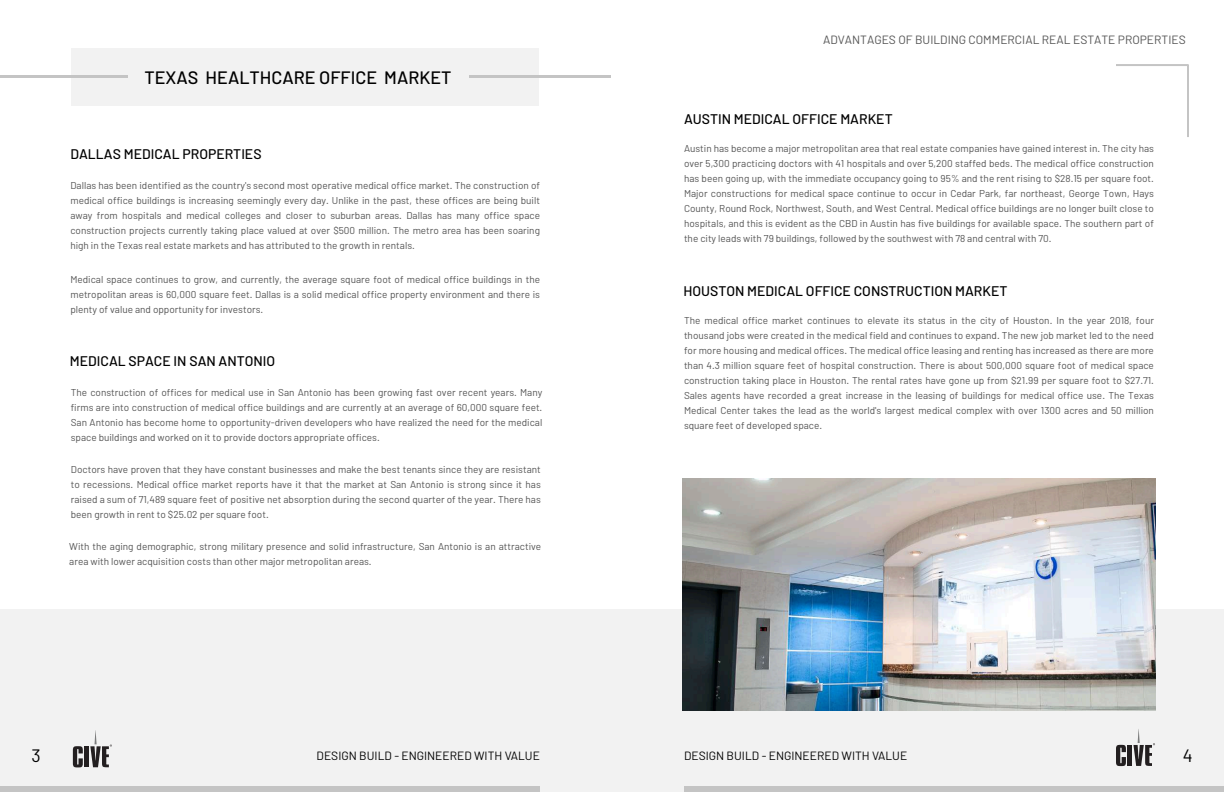
<style>
.page{position:relative;width:1224px;height:792px;background:#fff}
.page>*{position:absolute;margin:0;border:0;box-sizing:border-box;transform-origin:0 0}
.t1{font:500 18px "Barlow";color:#000}
.t2{font:18px "Barlow";color:#000}
.t3{font:500 14px "Barlow";color:#000}
.t4{font:12px "Barlow";color:#000}
.t5{font:12px "Barlow";color:#545454}
.t6{font:10px/15px "Barlow";color:#545454;text-align:justify}
</style>
<div class="page">
<div style="left:0;top:610px;width:612px;height:182px;background:#f2f2f2"></div>
<svg style="left:73px;top:746px;width:10px;height:21px"></svg>
<hr style="left:85px;top:746px;width:4px;height:21px;background:#231f20">
<svg style="left:90px;top:730px;width:22px;height:37px"></svg>
<div style="left:0;top:786px;width:540px;height:6px;background:#c4c4c4"></div>
<div style="left:612px;top:610px;width:612px;height:182px;background:#f2f2f2"></div>
<svg style="left:1116px;top:745px;width:10px;height:21px"></svg>
<hr style="left:1128px;top:745px;width:4px;height:21px;background:#231f20">
<svg style="left:1133px;top:729px;width:22px;height:37px"></svg>
<div style="left:684px;top:786px;width:540px;height:6px;background:#c4c4c4"></div>
<svg style="left:1116px;top:64px;width:73px;height:73px"></svg>
<div style="left:71px;top:48px;width:468px;height:57px;background:#f2f2f2"></div>
<hr style="left:0;top:76px;width:611px;height:2px;background:#c4c4c4">
<div style="left:128px;top:51px;width:341px;height:47px;background:#f2f2f2"></div>
<img style="left:682px;top:478px;width:474px;height:232px">
<h1 class="t1" style="left:145px;top:66px;width:309px">TEXAS HEALTHCARE OFFICE MARKET</h1>
<h2 class="t3" style="left:70px;top:145px;width:193px">DALLAS MEDICAL PROPERTIES</h2>
<p class="t6" style="left:70px;top:178px;width:471px">Dallas has been identified as the country's second most operative medical office market. The construction of medical office buildings is increasing seemingly every day. Unlike in the past, these offices are being built away from hospitals and medical colleges and closer to suburban areas. Dallas has many office space construction projects currently taking place valued at over $500 million. The metro area has been soaring high in the Texas real estate markets and has attributed to the growth in rentals.</p>
<p class="t6" style="left:70px;top:272px;width:471px">Medical space continues to grow, and currently, the average square foot of medical office buildings in the metropolitan areas is 60,000 square feet. Dallas is a solid medical office property environment and there is plenty of value and opportunity for investors.</p>
<h2 class="t3" style="left:70px;top:353px;width:207px">MEDICAL SPACE IN SAN ANTONIO</h2>
<p class="t6" style="left:71px;top:385px;width:473px">The construction of offices for medical use in San Antonio has been growing fast over recent years. Many firms are into construction of medical office buildings and are currently at an average of 60,000 square feet.<br>San Antonio has become home to opportunity-driven developers who have realized the need for the medical space buildings and worked on it to provide doctors appropriate offices.</p>
<p class="t6" style="left:71px;top:462px;width:472px">Doctors have proven that they have constant businesses and make the best tenants since they are resistant to recessions. Medical office market reports have it that the market at San Antonio is strong since it has raised a sum of 71,489 square feet of positive net absorption during the second quarter of the year. There has been growth in rent to $25.02 per square foot.</p>
<p class="t6" style="left:69px;top:539px;width:474px">With the aging demographic, strong military presence and solid infrastructure, San Antonio is an attractive area with lower acquisition costs than other major metropolitan areas.</p>
<h1 class="t2" style="left:31px;top:745px;width:11px">3</h1>
<p class="t4" style="left:317px;top:748px;width:225px">DESIGN BUILD - ENGINEERED WITH VALUE</p>
<p class="t5" style="left:823px;top:32px;width:364px">ADVANTAGES OF BUILDING COMMERCIAL REAL ESTATE PROPERTIES</p>
<h2 class="t3" style="left:684px;top:110px;width:210px">AUSTIN MEDICAL OFFICE MARKET</h2>
<p class="t6" style="left:684px;top:141px;width:472px">Austin has become a major metropolitan area that real estate companies have gained interest in. The city has over 5,300 practicing doctors with 41 hospitals and over 5,200 staffed beds. The medical office construction has been going up, with the immediate occupancy going to 95% and the rent rising to $28.15 per square foot.<br>Major constructions for medical space continue to occur in Cedar Park, far northeast, George Town, Hays County, Round Rock, Northwest, South, and West Central. Medical office buildings are no longer built close to hospitals, and this is evident as the CBD in Austin has five buildings for available space. The southern part of the city leads with 79 buildings, followed by the southwest with 78 and central with 70.</p>
<h2 class="t3" style="left:683px;top:282px;width:326px">HOUSTON MEDICAL OFFICE CONSTRUCTION MARKET</h2>
<p class="t6" style="left:684px;top:312px;width:472px">The medical office market continues to elevate its status in the city of Houston. In the year 2018, four thousand jobs were created in the medical field and continues to expand. The new job market led to the need for more housing and medical offices. The medical office leasing and renting has increased as there are more than 4.3 million square feet of hospital construction. There is about 500,000 square foot of medical space construction taking place in Houston. The rental rates have gone up from $21.99 per square foot to $27.71.<br>Sales agents have recorded a great increase in the leasing of buildings for medical office use. The Texas Medical Center takes the lead as the world's largest medical complex with over 1300 acres and 50 million square feet of developed space.</p>
<p class="t4" style="left:684px;top:748px;width:225px">DESIGN BUILD - ENGINEERED WITH VALUE</p>
<h1 class="t2" style="left:1183px;top:745px;width:11px">4</h1>
</div>
